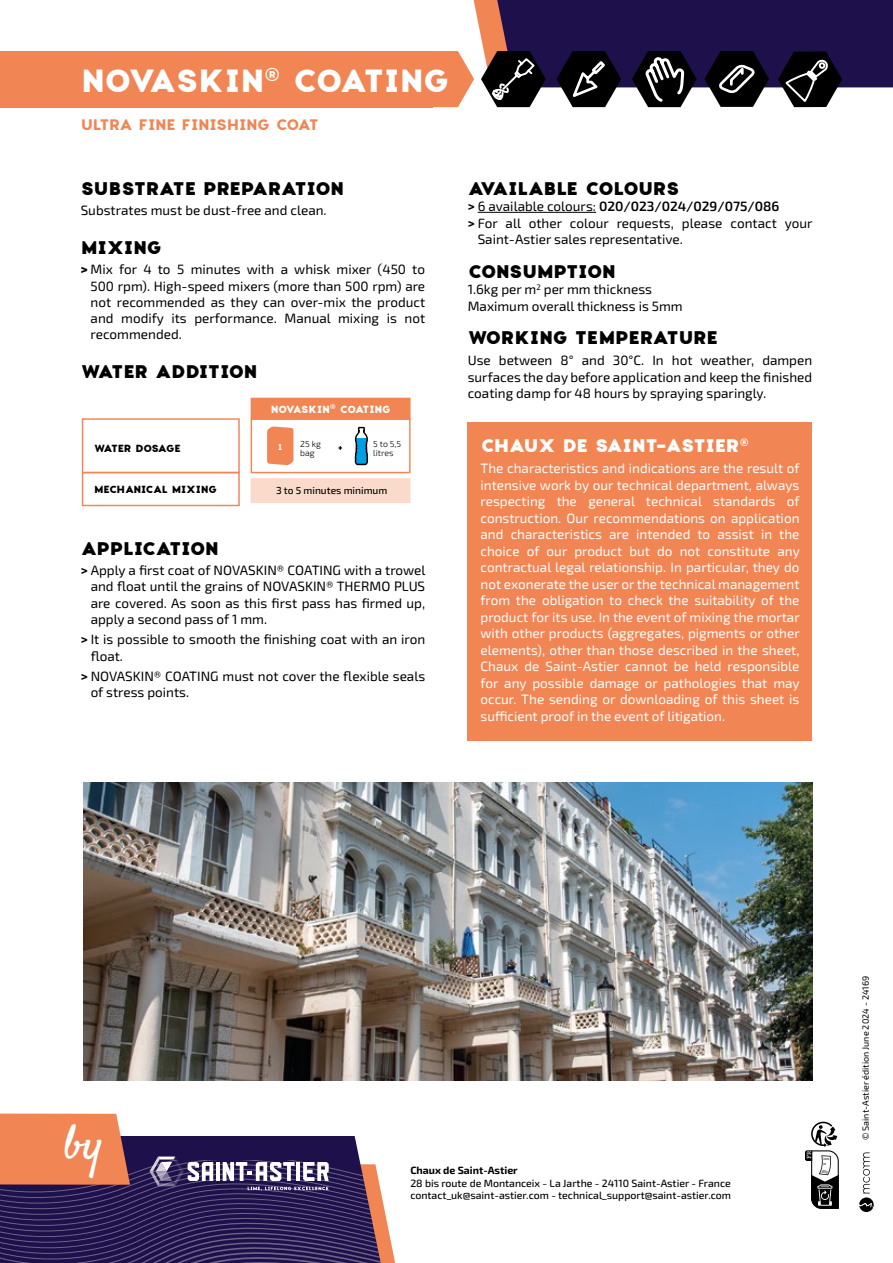
<style>
.page{position:relative;width:893px;height:1263px;background:#fff}
.page>*{position:absolute;margin:0;border:0;box-sizing:border-box;transform-origin:0 0}
.t1{font:48px "Satisfy";color:#fff}
.t2{font:800 31.5px "Charlevoix Pro";letter-spacing:-.04em;color:#fff}
.t3{font:900 18px "Charlevoix Pro";letter-spacing:-.03em;color:#000}
.t4{font:900 18px "Charlevoix Pro";letter-spacing:-.015em;color:#fff}
.t5{font:900 18px "Charlevoix Pro";letter-spacing:-.01em;color:#000}
.t6{font:700 15px "Charlevoix Pro";color:#f18553}
.t7{font:13.5px/16.2px "Exo 2";color:#000;text-align:justify}
.t8{font:13.5px/16.5px "Exo 2";color:#fff;text-align:justify}
.t9{font:600 13.5px "Exo 2";color:#000}
.t10{font:500 10.5px/12.6px "Exo 2";color:#000}
.t11{font:700 10.5px "Exo 2";color:#000}
.t12{font:500 10.2px "Exo 2";color:#000}
.t13{font:800 10.2px "Charlevoix Pro";letter-spacing:-.04em;color:#000}
.t14{font:800 10.2px "Charlevoix Pro";letter-spacing:-.04em;color:#fff}
.t15{font:800 10.2px "Charlevoix Pro";letter-spacing:-.08em;color:#000}
.t16{font:9px "Exo 2";color:#000}
.t17{font:300 8.7px/8.7px "Exo 2";color:#000}
.t18{font:700 8.1px "Charlevoix Pro";color:#fff}
.t19{font:7.2px "Courier";color:#fff}
.s1{font-weight:800}
.s2{font-weight:700}
.s3{font-weight:400}
</style>
<div class="page">
<div style="left:468px;top:422px;width:344px;height:319px;background:#f18553"></div>
<svg style="left:859px;top:1152px;width:15px;height:60px"></svg>
<svg style="left:0;top:1113px;width:395px;height:150px"></svg>
<div style="left:0;top:51px;width:432px;height:56px;background:#f18553"></div>
<svg style="left:805px;top:1121px;width:34px;height:88px"></svg>
<div style="left:82px;top:418px;width:158px;height:55px;border:1px solid #f18553"></div>
<div style="left:251px;top:418px;width:160px;height:55px;border:1px solid #f18553"></div>
<svg style="left:267px;top:426px;width:26px;height:39px"></svg>
<svg style="left:338px;top:446px;width:4px;height:4px"></svg>
<div style="left:251px;top:479px;width:159px;height:23px;background:#fadacb"></div>
<div style="left:251px;top:398px;width:159px;height:21px;background:#f18553"></div>
<div style="left:251px;top:398px;width:160px;height:22px;border:1px solid #f18553"></div>
<div style="left:82px;top:472px;width:158px;height:34px;border:1px solid #f18553"></div>
<svg style="left:354px;top:426px;width:14px;height:40px"></svg>
<hr style="left:478px;top:212px;width:118px;height:1px;background:#000">
<svg style="left:409px;top:0;width:484px;height:108px"></svg>
<img style="left:83px;top:782px;width:729px;height:298px">
<h2 class="t2" style="left:81px;top:58px;width:370px">NOVASKIN<sup>®</sup> COATING</h2>
<p class="t6" style="left:81px;top:115px;width:239px">ULTRA FINE FINISHING COAT</p>
<h3 class="t3" style="left:81px;top:176px;width:265px">SUBSTRATE PREPARATION</h3>
<p class="t7" style="left:81px;top:202px;width:247px">Substrates must be dust-free and clean.</p>
<h3 class="t3" style="left:81px;top:235px;width:82px">MIXING</h3>
<p class="t7" style="left:91px;top:261px;width:336px;text-indent:-10px"><span class="s1">&gt;</span> Mix for 4 to 5 minutes with a whisk mixer (450 to 500 rpm). High-speed mixers (more than 500 rpm) are not recommended as they can over-mix the product and modify its performance. Manual mixing is not recommended.</p>
<h3 class="t3" style="left:81px;top:359px;width:178px">WATER ADDITION</h3>
<p class="t14" style="left:271px;top:402px;width:121px">NOVASKIN<sup>®</sup> COATING</p>
<p class="t17" style="left:300px;top:439px;width:22px">25 kg bag</p>
<p class="t17" style="left:373px;top:439px;width:29px">5 to 5,5 litres</p>
<p class="t15" style="left:94px;top:442px;width:88px">WATER DOSAGE</p>
<p class="t18" style="left:278px;top:442px;width:6px">1</p>
<p class="t13" style="left:94px;top:482px;width:124px">MECHANICAL MIXING</p>
<p class="t12" style="left:276px;top:483px;width:113px">3 to 5 minutes minimum</p>
<h3 class="t3" style="left:81px;top:536px;width:139px">APPLICATION</h3>
<p class="t7" style="left:91px;top:562px;width:336px;text-indent:-10px"><span class="s2">&gt;</span> Apply a first coat of NOVASKIN® COATING with a trowel and float until the grains of NOVASKIN® THERMO PLUS are covered. As soon as this first pass has firmed up, apply a second pass of 1 mm.</p>
<p class="t7" style="left:91px;top:631px;width:336px;text-indent:-10px"><span class="s2">&gt;</span> It is possible to smooth the finishing coat with an iron float.</p>
<p class="t7" style="left:91px;top:668px;width:336px;text-indent:-10px"><span class="s2">&gt;</span> NOVASKIN® COATING must not cover the flexible seals of stress points.</p>
<h3 class="t3" style="left:468px;top:176px;width:213px">AVAILABLE COLOURS</h3>
<p class="t9" style="left:468px;top:197px;width:313px"><span class="s2">&gt;</span> <span class="s3">6 available colours:</span> 020/023/024/029/075/086</p>
<p class="t7" style="left:468px;top:214px;width:346px"><span class="s2">&gt;</span> For all other colour requests, please contact your</p>
<p class="t7" style="left:478px;top:231px;width:207px">Saint-Astier sales representative.</p>
<h3 class="t3" style="left:468px;top:259px;width:149px">CONSUMPTION</h3>
<p class="t7" style="left:468px;top:281px;width:216px">1.6kg per m<sup>2</sup> per mm thickness<br>Maximum overall thickness is 5mm</p>
<h3 class="t5" style="left:468px;top:325px;width:252px">WORKING TEMPERATURE</h3>
<p class="t7" style="left:468px;top:352px;width:346px">Use between 8° and 30°C. In hot weather, dampen surfaces the day before application and keep the finished coating damp for 48 hours by spraying sparingly.</p>
<h3 class="t4" style="left:480px;top:433px;width:270px">CHAUX DE SAINT-ASTIER<sup>®</sup></h3>
<p class="t8" style="left:480px;top:460px;width:321px">The characteristics and indications are the result of intensive work by our technical department, always respecting the general technical standards of construction. Our recommendations on application and characteristics are intended to assist in the choice of our product but do not constitute any contractual legal relationship. In particular, they do not exonerate the user or the technical management from the obligation to check the suitability of the product for its use. In the event of mixing the mortar with other products (aggregates, pigments or other elements), other than those described in the sheet, Chaux de Saint-Astier cannot be held responsible for any possible damage or pathologies that may occur. The sending or downloading of this sheet is sufficient proof in the event of litigation.</p>
<h1 class="t1" style="left:64px;top:1113px;width:41px">by</h1>
<p class="t11" style="left:410px;top:1162px;width:109px">Chaux de Saint-Astier</p>
<p class="t10" style="left:410px;top:1176px;width:322px">28 bis route de Montanceix - La Jarthe - 24110 Saint-Astier - France contact_uk@saint-astier.com - technical_support@saint-astier.com</p>
<p class="t19" style="left:803px;top:1159px;width:10px;rotate:-90deg">FR</p>
<p class="t16" style="left:859px;top:1140px;width:166px;rotate:-90deg">© Saint-Astier édition June 2024 - 24169</p>
</div>
